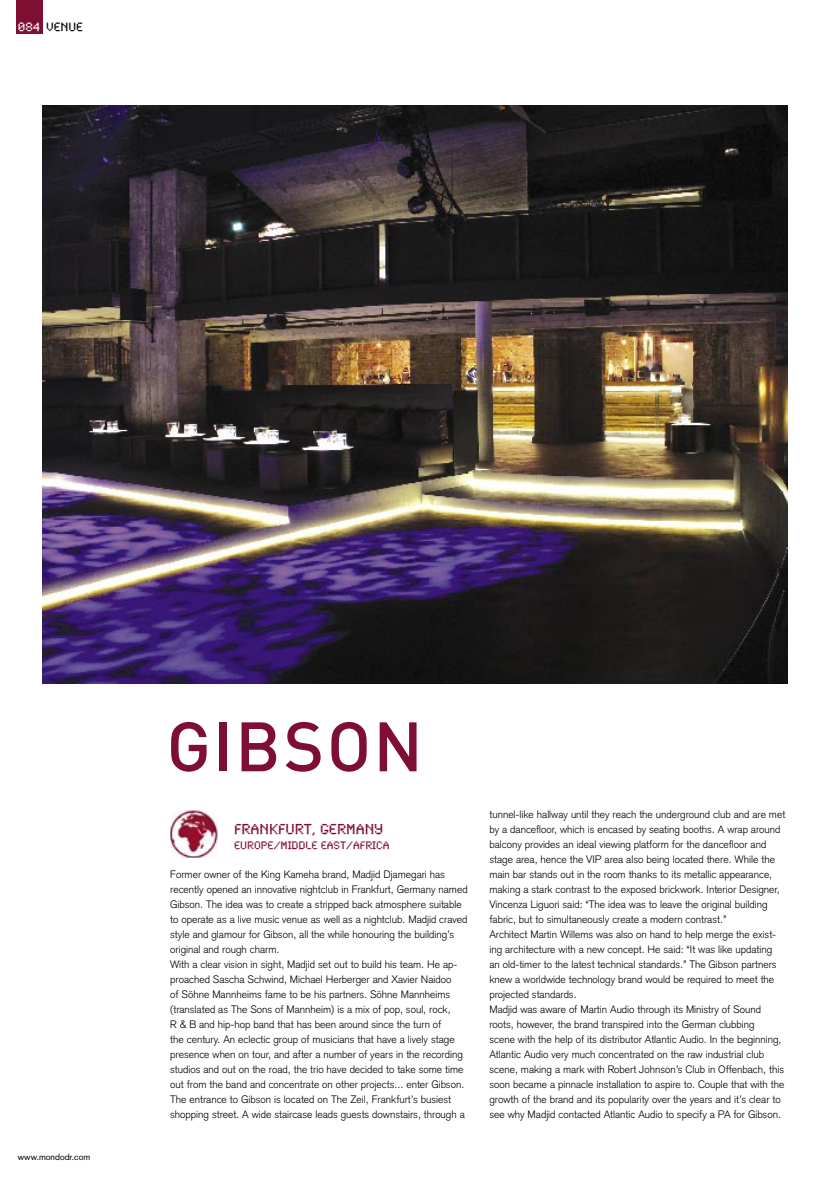
<style>
.page{position:relative;width:837px;height:1180px;background:#fff}
.page>*{position:absolute;margin:0;border:0;box-sizing:border-box;transform-origin:0 0}
.t1{font:500 68.75px "DIN";letter-spacing:.03em;color:#7e0f32}
.t2{font:15px "Synchro LET";color:#7e0f32}
.t3{font:12.5px "Synchro LET";color:#000}
.t4{font:12.5px "Synchro LET";color:#fff}
.t5{font:11.25px "Synchro LET";color:#7e0f32}
.t6{font:300 10.62px/15px "Akzidenz Grotesk";color:#000}
.t7{font:8.75px "Akzidenz Grotesk";color:#000}
</style>
<div class="page">
<img style="left:43px;top:105px;width:744px;height:578px">
<img style="left:170px;top:810px;width:47px;height:48px">
<div style="left:16px;top:0;width:26px;height:33px;background:#7e0f32"></div>
<p class="t4" style="left:18px;top:15px;width:24px">084</p>
<p class="t3" style="left:46px;top:15px;width:38px">VENUE</p>
<p class="t7" style="left:18px;top:1152px;width:74px">www.mondodr.com</p>
<p class="t1" style="left:166px;top:703px;width:258px">GIBSON</p>
<p class="t2" style="left:234px;top:816px;width:151px">FRANKFURT, GERMANY</p>
<p class="t5" style="left:234px;top:835px;width:157px">EUROPE/MIDDLE EAST/AFRICA</p>
<p class="t6" style="left:170px;top:867px;width:299px">Former owner of the King Kameha brand, Madjid Djamegari has recently opened an innovative nightclub in Frankfurt, Germany named Gibson. The idea was to create a stripped back atmosphere suitable to operate as a live music venue as well as a nightclub. Madjid craved style and glamour for Gibson, all the while honouring the building’s original and rough charm.</p>
<p class="t6" style="left:170px;top:957px;width:295px">With a clear vision in sight, Madjid set out to build his team. He ap&shy;proached Sascha Schwind, Michael Herberger and Xavier Naidoo<br>of Söhne Mannheims fame to be his partners. Söhne Mannheims (translated as The Sons of Mannheim) is a mix of pop, soul, rock,<br>R &amp; B and hip-hop band that has been around since the turn of<br>the century. An eclectic group of musicians that have a lively stage presence when on tour, and after a number of years in the recording studios and out on the road, the trio have decided to take some time out from the band and concentrate on other projects... enter Gibson.</p>
<p class="t6" style="left:170px;top:1092px;width:296px">The entrance to Gibson is located on The Zeil, Frankfurt’s busiest shopping street. A wide staircase leads guests downstairs, through a</p>
<p class="t6" style="left:489px;top:807px;width:297px">tunnel-like hallway until they reach the underground club and are met by a dancefloor, which is encased by seating booths. A wrap around balcony provides an ideal viewing platform for the dancefloor and stage area, hence the VIP area also being located there. While the main bar stands out in the room thanks to its metallic appearance, making a stark contrast to the exposed brickwork. Interior Designer, Vincenza Liguori said: “The idea was to leave the original building fabric, but to simultaneously create a modern contrast.”</p>
<p class="t6" style="left:489px;top:927px;width:288px">Architect Martin Willems was also on hand to help merge the exist&shy;ing architecture with a new concept. He said: “It was like updating an old-timer to the latest technical standards.” The Gibson partners knew a worldwide technology brand would be required to meet the projected standards.</p>
<p class="t6" style="left:489px;top:1002px;width:296px">Madjid was aware of Martin Audio through its Ministry of Sound roots, however, the brand transpired into the German clubbing<br>scene with the help of its distributor Atlantic Audio. In the beginning, Atlantic Audio very much concentrated on the raw industrial club scene, making a mark with Robert Johnson’s Club in Offenbach, this soon became a pinnacle installation to aspire to. Couple that with the growth of the brand and its popularity over the years and it’s clear to see why Madjid contacted Atlantic Audio to specify a PA for Gibson.</p>
</div>
